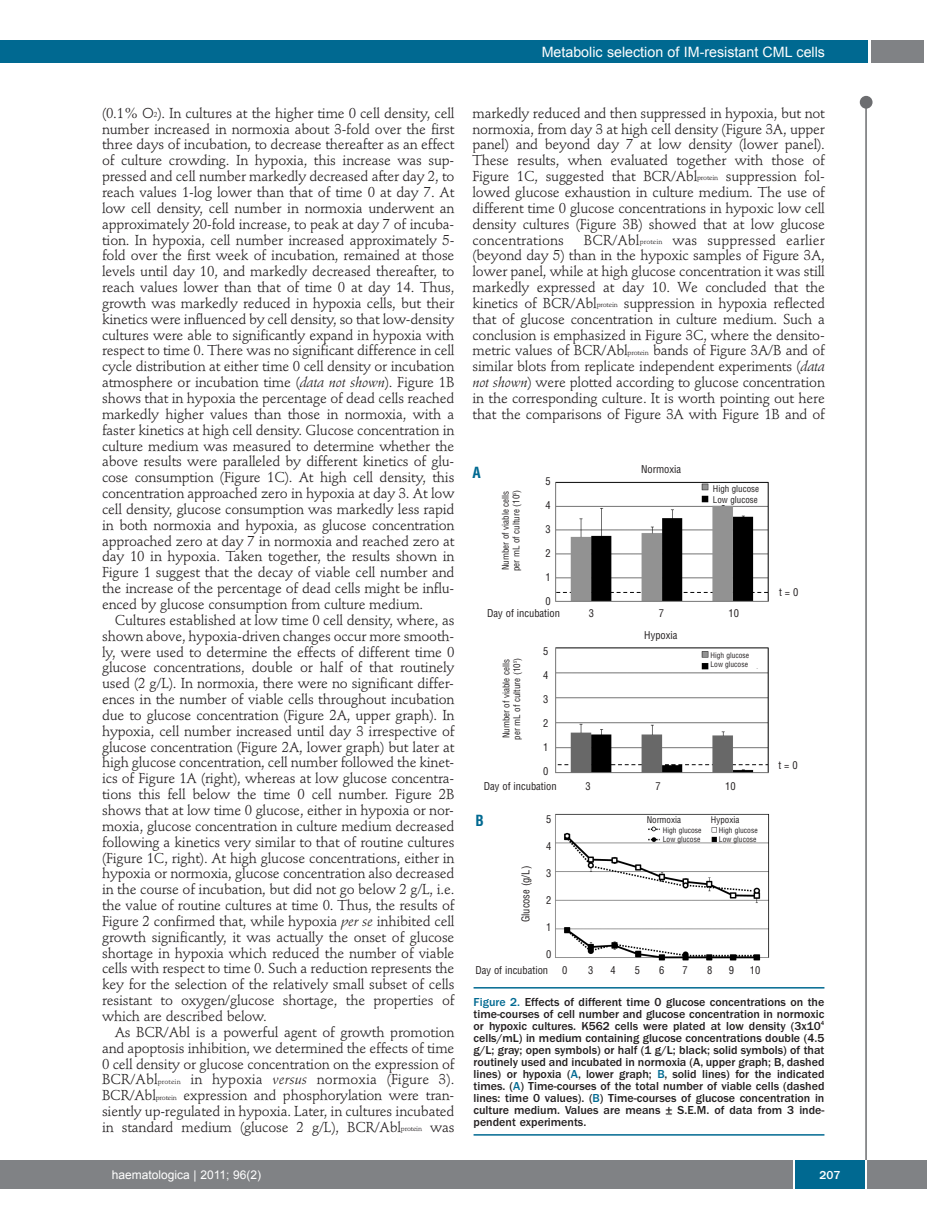
<style>
.page{position:relative;width:927px;height:1225px;background:#fff}
.page>*{position:absolute;margin:0;border:0;box-sizing:border-box;transform-origin:0 0}
.t1{font:700 condensed 15px "Helvetica";color:#006991}
.t2{font:14.25px/15.9px "Stempel Schneidler";letter-spacing:-.015em;color:#231f20;text-align:justify}
.t3{font:14.25px "Arial";color:#fff}
.t4{font:500 12px/12px "Franklin Gothic";color:#231f20;text-align:justify}
.t5{font:12px "Arial";color:#fff}
.t6{font:500 12px "Franklin Gothic";color:#fff}
.t7{font:condensed 10.5px "Helvetica";color:#231f20}
.t8{font:condensed 9px/10.8px "Helvetica";color:#231f20}
.t9{font:condensed 7.5px/9px "Helvetica";color:#231f20}
.s1{font-size:7.2px}
.s2{font-style:italic}
.s3{color:#006991}
</style>
<div class="page">
<div style="left:860px;top:96px;width:12px;height:13px;background:#6c6d70;border-radius:50%"></div>
<hr style="left:865px;top:98px;width:2px;height:1062px;background:#6c6d70">
<div style="left:871px;top:40px;width:52px;height:22px;background:#808285"></div>
<div style="left:18px;top:40px;width:849px;height:22px;background:#006991"></div>
<div style="left:17px;top:1160px;width:910px;height:28px;background:#808285"></div>
<div style="left:795px;top:1160px;width:70px;height:28px;background:#006991"></div>
<hr style="left:793px;top:1160px;width:2px;height:28px;background:#fff">
<hr style="left:865px;top:1160px;width:2px;height:28px;background:#fff">
<div style="left:0;top:40px;width:19px;height:22px;background:#006991"></div>
<div style="left:0;top:1160px;width:18px;height:28px;background:#808285"></div>
<img style="left:555px;top:481px;width:215px;height:480px">
<hr style="left:474px;top:987px;width:350px;height:1px;background:#006991">
<hr style="left:474px;top:1134px;width:350px;height:1px;background:#006991">
<p class="t3" style="left:542px;top:44px;width:285px">Metabolic selection of IM-resistant CML cells</p>
<p class="t2" style="left:102px;top:106px;width:354px">(0.1% O<span class="s1">2</span>). In cultures at the higher time 0 cell density, cell number increased in normoxia about 3-fold over the first three days of incubation, to decrease thereafter as an effect of culture crowding. In hypoxia, this increase was sup&shy;pressed and cell number markedly decreased after day 2, to reach values 1-log lower than that of time 0 at day 7. At low cell density, cell number in normoxia underwent an approximately 20-fold increase, to peak at day 7 of incuba&shy;tion. In hypoxia, cell number increased approximately 5- fold over the first week of incubation, remained at those levels until day 10, and markedly decreased thereafter, to reach values lower than that of time 0 at day 14. Thus, growth was markedly reduced in hypoxia cells, but their kinetics were influenced by cell density, so that low-density cultures were able to significantly expand in hypoxia with respect to time 0. There was no significant difference in cell cycle distribution at either time 0 cell density or incubation atmosphere or incubation time (<span class="s2">data not shown</span>). Figure 1B shows that in hypoxia the percentage of dead cells reached markedly higher values than those in normoxia, with a faster kinetics at high cell density. Glucose concentration in culture medium was measured to determine whether the above results were paralleled by different kinetics of glu&shy;cose consumption (Figure 1C). At high cell density, this concentration approached zero in hypoxia at day 3. At low cell density, glucose consumption was markedly less rapid in both normoxia and hypoxia, as glucose concentration approached zero at day 7 in normoxia and reached zero at day 10 in hypoxia. Taken together, the results shown in Figure 1 suggest that the decay of viable cell number and the increase of the percentage of dead cells might be influ&shy;enced by glucose consumption from culture medium.</p>
<p class="t2" style="left:102px;top:613px;width:354px;text-indent:13px">Cultures established at low time 0 cell density, where, as shown above, hypoxia-driven changes occur more smooth&shy;ly, were used to determine the effects of different time 0 glucose concentrations, double or half of that routinely used (2 g/L). In normoxia, there were no significant differ&shy;ences in the number of viable cells throughout incubation due to glucose concentration (Figure 2A, upper graph). In hypoxia, cell number increased until day 3 irrespective of glucose concentration (Figure 2A, lower graph) but later at high glucose concentration, cell number followed the kinet&shy;ics of Figure 1A (right), whereas at low glucose concentra&shy;tions this fell below the time 0 cell number. Figure 2B shows that at low time 0 glucose, either in hypoxia or nor&shy;moxia, glucose concentration in culture medium decreased following a kinetics very similar to that of routine cultures (Figure 1C, right). At high glucose concentrations, either in hypoxia or normoxia, glucose concentration also decreased in the course of incubation, but did not go below 2 g/L, i.e. the value of routine cultures at time 0. Thus, the results of Figure 2 confirmed that, while hypoxia <span class="s2">per se</span> inhibited cell growth significantly, it was actually the onset of glucose shortage in hypoxia which reduced the number of viable cells with respect to time 0. Such a reduction represents the key for the selection of the relatively small subset of cells resistant to oxygen/glucose shortage, the properties of which are described below.</p>
<p class="t2" style="left:102px;top:1025px;width:354px;text-indent:13px">As BCR/Abl is a powerful agent of growth promotion and apoptosis inhibition, we determined the effects of time 0 cell density or glucose concentration on the expression of BCR/Abl<span class="s1">protein</span> in hypoxia <span class="s2">versus</span> normoxia (Figure 3).<br>BCR/Abl<span class="s1">protein</span> expression and phosphorylation were tran&shy;siently up-regulated in hypoxia. Later, in cultures incubated in standard medium (glucose 2 g/L), BCR/Abl<span class="s1">protein</span> was</p>
<p class="t2" style="left:472px;top:106px;width:354px">markedly reduced and then suppressed in hypoxia, but not normoxia, from day 3 at high cell density (Figure 3A, upper panel) and beyond day 7 at low density (lower panel).<br>These results, when evaluated together with those of Figure 1C, suggested that BCR/Abl<span class="s1">protein</span> suppression fol&shy;lowed glucose exhaustion in culture medium. The use of different time 0 glucose concentrations in hypoxic low cell density cultures (Figure 3B) showed that at low glucose concentrations</p>
<p class="t2" style="left:472px;top:233px;width:354px;text-indent:111px">BCR/Abl<span class="s1">protein</span> was suppressed earlier (beyond day 5) than in the hypoxic samples of Figure 3A, lower panel, while at high glucose concentration it was still markedly expressed at day 10. We concluded that the kinetics of BCR/Abl<span class="s1">protein</span> suppression in hypoxia reflected that of glucose concentration in culture medium. Such a conclusion is emphasized in Figure 3C, where the densito&shy;metric values of BCR/Abl<span class="s1">protein</span> bands of Figure 3A/B and of similar blots from replicate independent experiments (<span class="s2">data not shown</span>) were plotted according to glucose concentration in the corresponding culture. It is worth pointing out here that the comparisons of Figure 3A with Figure 1B and of</p>
<p class="t1" style="left:473px;top:464px;width:10px">A</p>
<p class="t8" style="left:500px;top:571px;width:83px;rotate:-90deg">Number of viable cells per mL of culture (10<sup>5</sup>)</p>
<p class="t7" style="left:545px;top:475px;width:7px">5</p>
<p class="t7" style="left:545px;top:499px;width:7px">4</p>
<p class="t7" style="left:545px;top:523px;width:7px">3</p>
<p class="t7" style="left:545px;top:547px;width:7px">2</p>
<p class="t7" style="left:545px;top:571px;width:7px">1</p>
<p class="t7" style="left:545px;top:595px;width:7px">0</p>
<p class="t7" style="left:641px;top:463px;width:42px">Normoxia</p>
<p class="t8" style="left:713px;top:483px;width:48px">High glucose<br>Low glucose</p>
<p class="t7" style="left:487px;top:607px;width:74px">Day of incubation</p>
<p class="t7" style="left:589px;top:607px;width:7px">3</p>
<p class="t7" style="left:659px;top:607px;width:7px">7</p>
<p class="t7" style="left:729px;top:607px;width:12px">10</p>
<p class="t8" style="left:501px;top:739px;width:83px;rotate:-90deg">Number of viable cells per mL of culture (10<sup>5</sup>)</p>
<p class="t7" style="left:543px;top:645px;width:7px">5</p>
<p class="t7" style="left:543px;top:669px;width:7px">4</p>
<p class="t7" style="left:543px;top:693px;width:7px">3</p>
<p class="t7" style="left:543px;top:717px;width:7px">2</p>
<p class="t7" style="left:543px;top:741px;width:7px">1</p>
<p class="t7" style="left:543px;top:765px;width:7px">0</p>
<p class="t7" style="left:644px;top:629px;width:35px">Hypoxia</p>
<p class="t9" style="left:710px;top:651px;width:40px">High glucose<br>Low glucose</p>
<p class="t7" style="left:484px;top:780px;width:74px">Day of incubation</p>
<p class="t7" style="left:585px;top:780px;width:7px">3</p>
<p class="t7" style="left:656px;top:780px;width:7px">7</p>
<p class="t7" style="left:725px;top:780px;width:12px">10</p>
<p class="t1" style="left:476px;top:812px;width:10px">B</p>
<p class="t7" style="left:520px;top:922px;width:58px;rotate:-90deg">Glucose (g/L)</p>
<p class="t7" style="left:546px;top:813px;width:7px">5</p>
<p class="t7" style="left:546px;top:840px;width:7px">4</p>
<p class="t7" style="left:546px;top:867px;width:7px">3</p>
<p class="t7" style="left:546px;top:894px;width:7px">2</p>
<p class="t7" style="left:546px;top:921px;width:7px">1</p>
<p class="t7" style="left:546px;top:948px;width:7px">0</p>
<p class="t8" style="left:647px;top:814px;width:36px">Normoxia</p>
<p class="t8" style="left:711px;top:814px;width:30px">Hypoxia</p>
<p class="t9" style="left:663px;top:826px;width:40px">High glucose<br>Low glucose</p>
<p class="t9" style="left:719px;top:826px;width:40px">High glucose<br>Low glucose</p>
<p class="t7" style="left:475px;top:964px;width:74px">Day of incubation</p>
<p class="t7" style="left:562px;top:964px;width:7px">0</p>
<p class="t7" style="left:588px;top:964px;width:7px">3</p>
<p class="t7" style="left:610px;top:964px;width:7px">4</p>
<p class="t7" style="left:635px;top:964px;width:7px">5</p>
<p class="t7" style="left:659px;top:964px;width:7px">6</p>
<p class="t7" style="left:683px;top:964px;width:7px">7</p>
<p class="t7" style="left:707px;top:964px;width:7px">8</p>
<p class="t7" style="left:729px;top:964px;width:7px">9</p>
<p class="t7" style="left:750px;top:964px;width:12px">10</p>
<p class="t7" style="left:779px;top:586px;width:21px">t=0</p>
<p class="t7" style="left:778px;top:759px;width:21px">t=0</p>
<p class="t4" style="left:474px;top:996px;width:352px"><span class="s3">Figure 2.</span> Effects of different time 0 glucose concentrations on the time-courses of cell number and glucose concentration in normoxic or hypoxic cultures. K562 cells were plated at low density (3x10<sup>4 </sup>cells/mL) in medium containing glucose concentrations double (4.5 g/L; gray; open symbols) or half (1 g/L; black; solid symbols) of that routinely used and incubated in normoxia (A, upper graph; B, dashed lines) or hypoxia (<span class="s3">A</span>, lower graph; <span class="s3">B</span>, solid lines) for the indicated times. (<span class="s3">A</span>) Time-courses of the total number of viable cells (dashed lines: time 0 values). (<span class="s3">B</span>) Time-courses of glucose concentration in culture medium. Values are means ± S.E.M. of data from 3 inde&shy;pendent experiments.</p>
<p class="t5" style="left:112px;top:1168px;width:151px">haematologica | 2011; 96(2)</p>
<p class="t6" style="left:819px;top:1171px;width:23px">207</p>
</div>
